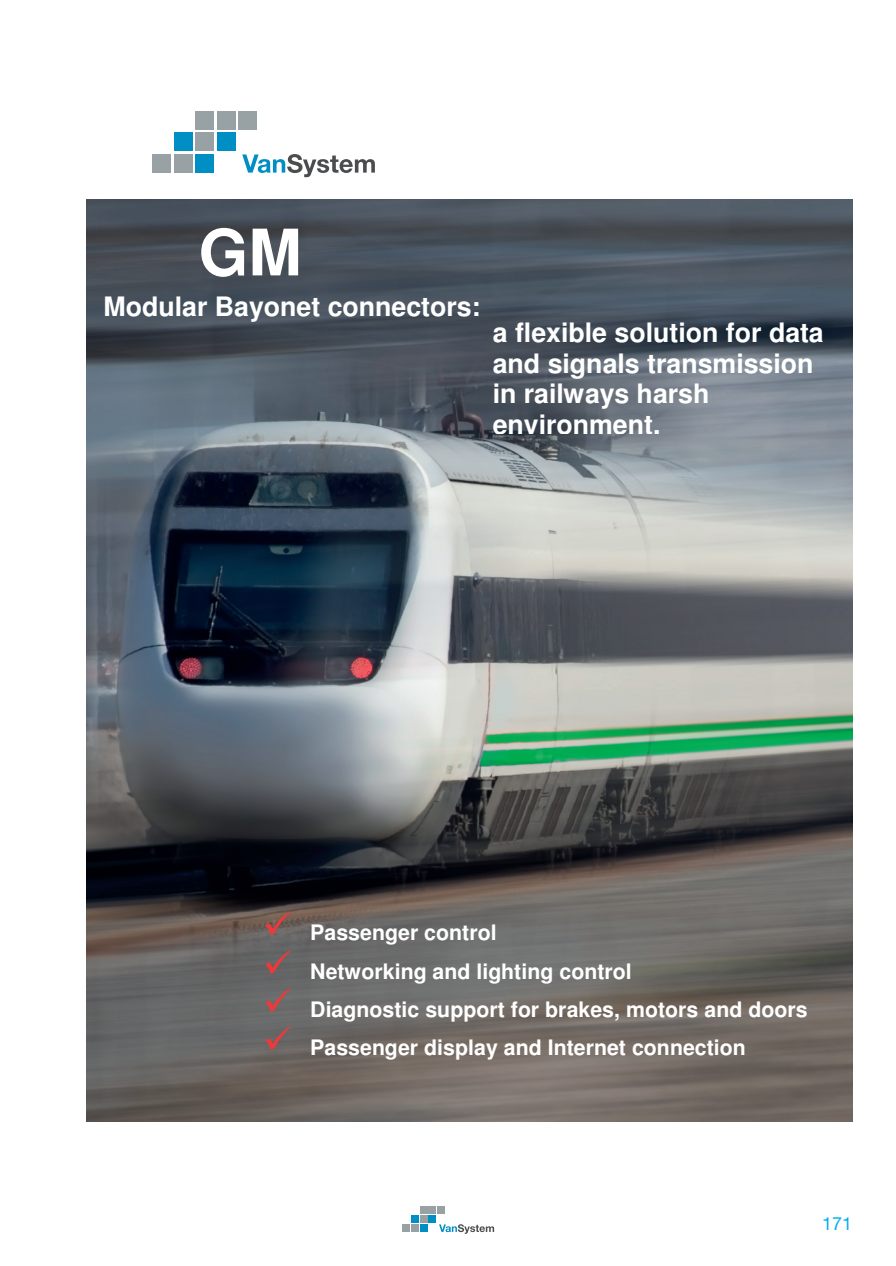
<style>
.page{position:relative;width:896px;height:1266px;background:#fff}
.page>*{position:absolute;margin:0;border:0;box-sizing:border-box;transform-origin:0 0}
.t1{font:700 64.05px "Helvetica";color:#fff}
.t2{font:700 26.7px/30.8px "Helvetica";color:#fff}
.t3{font:700 21.3px/38.1px "Helvetica";color:#fff}
.t4{font:18px "Helvetica Neue";color:#00aeef}
</style>
<div class="page">
<svg style="left:439px;top:1224px;width:55px;height:9px"></svg>
<div style="left:420px;top:1224px;width:7px;height:7px;background:#008fc5"></div>
<div style="left:411px;top:1215px;width:7px;height:7px;background:#008fc5"></div>
<div style="left:428px;top:1215px;width:8px;height:7px;background:#008fc5"></div>
<div style="left:402px;top:1224px;width:7px;height:7px;background:#98a2a5"></div>
<div style="left:411px;top:1224px;width:7px;height:7px;background:#98a2a5"></div>
<div style="left:420px;top:1215px;width:7px;height:7px;background:#98a2a5"></div>
<div style="left:420px;top:1206px;width:7px;height:7px;background:#98a2a5"></div>
<div style="left:428px;top:1206px;width:8px;height:7px;background:#98a2a5"></div>
<div style="left:437px;top:1206px;width:8px;height:7px;background:#98a2a5"></div>
<svg style="left:242px;top:154px;width:133px;height:23px"></svg>
<div style="left:196px;top:154px;width:18px;height:18px;background:#008fc5"></div>
<div style="left:174px;top:133px;width:18px;height:18px;background:#008fc5"></div>
<div style="left:217px;top:133px;width:18px;height:18px;background:#008fc5"></div>
<div style="left:152px;top:154px;width:18px;height:18px;background:#98a2a5"></div>
<div style="left:174px;top:154px;width:18px;height:18px;background:#98a2a5"></div>
<div style="left:196px;top:133px;width:18px;height:18px;background:#98a2a5"></div>
<div style="left:196px;top:111px;width:18px;height:18px;background:#98a2a5"></div>
<div style="left:217px;top:111px;width:18px;height:18px;background:#98a2a5"></div>
<div style="left:239px;top:111px;width:18px;height:18px;background:#98a2a5"></div>
<img style="left:86px;top:199px;width:766px;height:922px">
<svg style="left:266px;top:911px;width:25px;height:24px"></svg>
<svg style="left:266px;top:949px;width:25px;height:24px"></svg>
<svg style="left:266px;top:987px;width:25px;height:25px"></svg>
<svg style="left:266px;top:1025px;width:25px;height:25px"></svg>
<h1 class="t1" style="left:198px;top:227px;width:105px">GM</h1>
<p class="t2" style="left:103px;top:293px;width:378px">Modular Bayonet connectors:</p>
<p class="t2" style="left:492px;top:319px;width:332px">a flexible solution for data and signals transmission in railways harsh environment.</p>
<p class="t3" style="left:310px;top:915px;width:499px">Passenger control<br>Networking and lighting control<br>Diagnostic support for brakes, motors and doors Passenger display and Internet connection</p>
<p class="t4" style="left:822px;top:1210px;width:32px">171</p>
</div>
